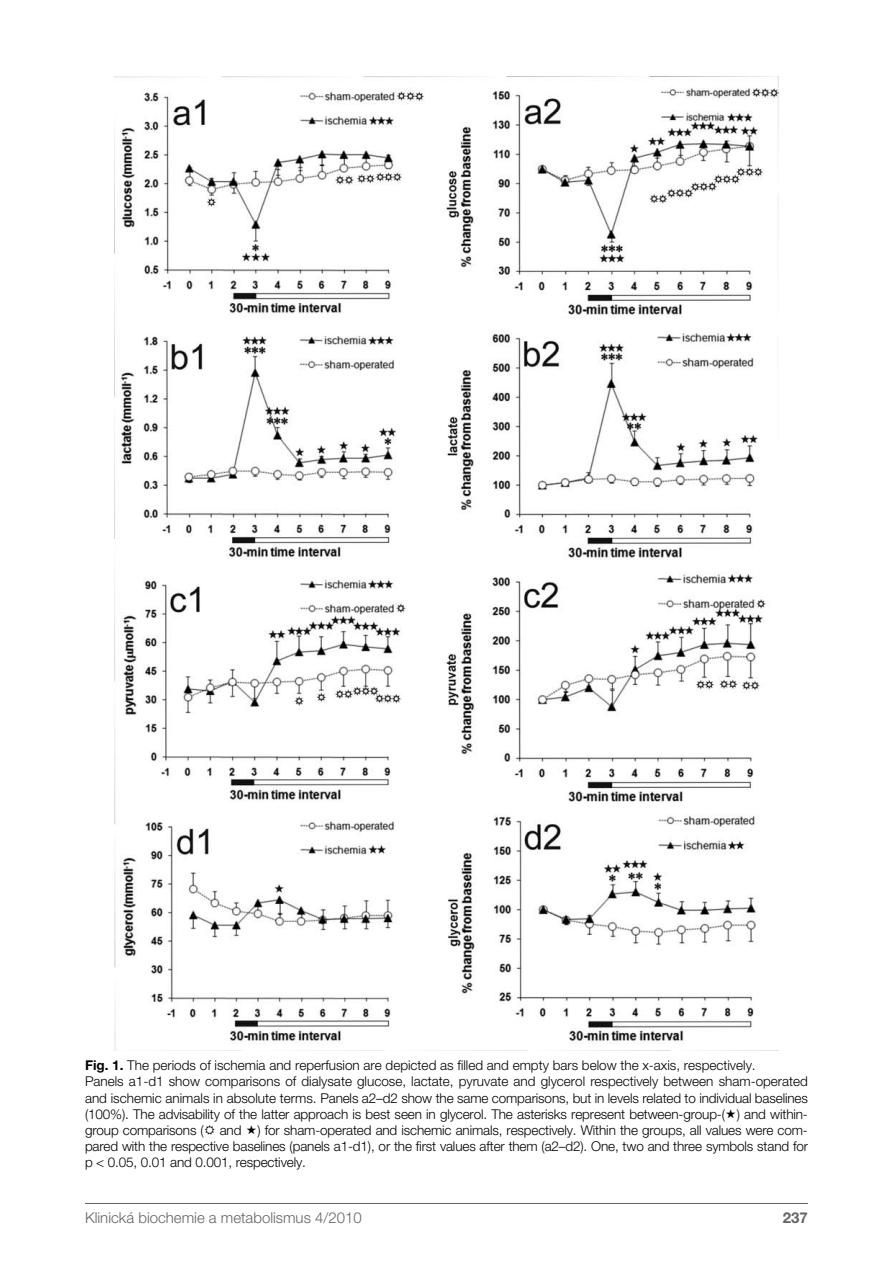
<style>
.page{position:relative;width:893px;height:1263px;background:#fff}
.page>*{position:absolute;margin:0;border:0;box-sizing:border-box;transform-origin:0 0}
.t1{font:300 15px "Helvetica Neue CE";color:#636466}
.t2{font:700 15px "Helvetica Neue CE";color:#636466}
.t3{font:300 13.5px/16.2px "Helvetica Neue CE";letter-spacing:-.01em;color:#000}
.s1{font-weight:700}
</style>
<div class="page">
<hr style="left:85px;top:1203px;width:723px;height:1px;background:#636466">
<img style="left:114px;top:77px;width:665px;height:973px">
<p class="t3" style="left:85px;top:1057px;width:724px"><span class="s1">Fig. 1.</span> The periods of ischemia and reperfusion are depicted as filled and empty bars below the x-axis, respectively.<br>Panels a1-d1 show comparisons of dialysate glucose, lactate, pyruvate and glycerol respectively between sham-operated and ischemic animals in absolute terms. Panels a2–d2 show the same comparisons, but in levels related to individual baselines (100%). The advisability of the latter approach is best seen in glycerol. The asterisks represent between-group-( ) and within&shy;group comparisons ( and ) for sham-operated and ischemic animals, respectively. Within the groups, all values were com&shy;pared with the respective baselines (panels a1-d1), or the first values after them (a2–d2). One, two and three symbols stand for p &lt; 0.05, 0.01 and 0.001, respectively.</p>
<p class="t1" style="left:85px;top:1209px;width:278px">Klinická biochemie a metabolismus 4/2010</p>
<p class="t2" style="left:783px;top:1209px;width:27px">237</p>
</div>
